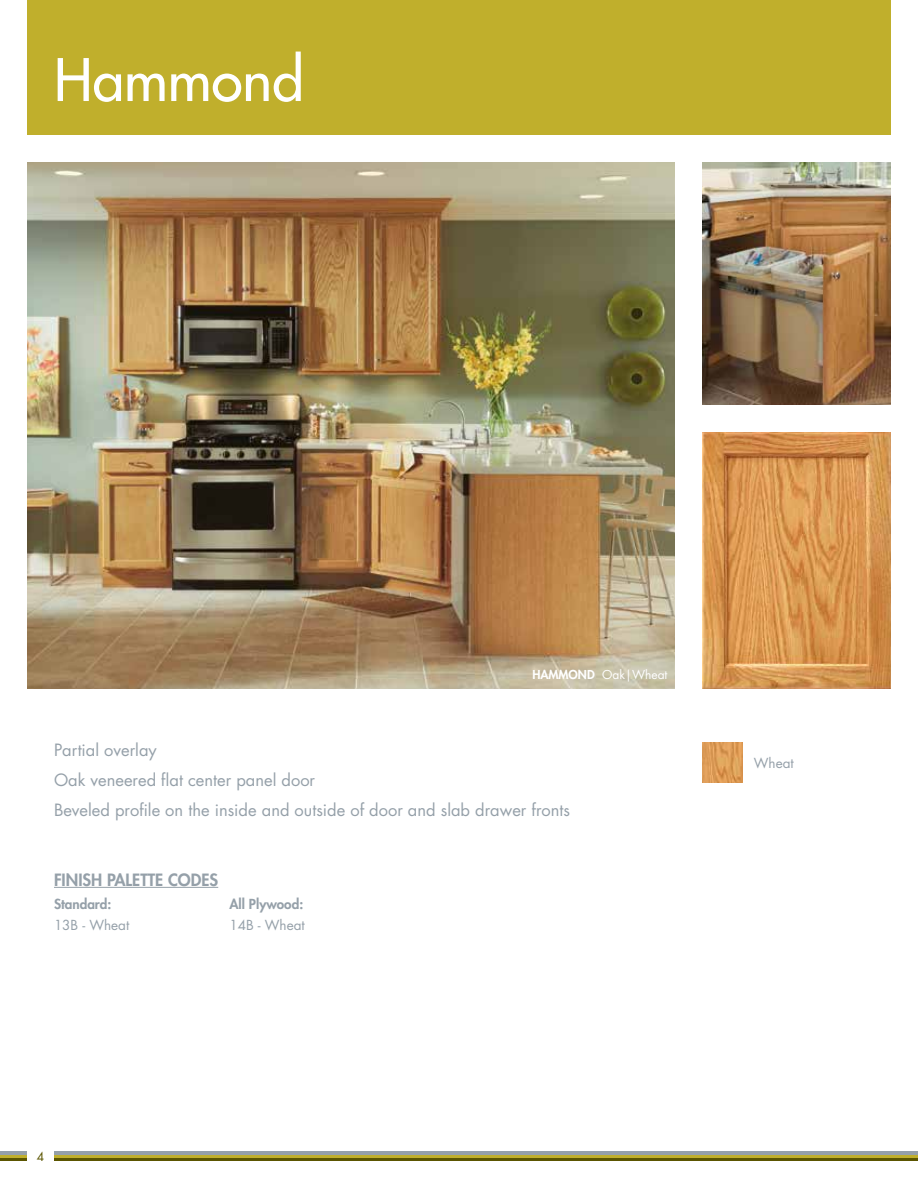
<style>
.page{position:relative;width:918px;height:1188px;background:#fff}
.page>*{position:absolute;margin:0;border:0;box-sizing:border-box;transform-origin:0 0}
.t1{font:500 57px "Futura Std";color:#fff}
.t2{font:16.5px/30px "Futura Std";color:#95a0a9}
.t3{font:800 16.5px "Futura Std";color:#95a0a9}
.t4{font:13.5px "Futura Std";color:#95a0a9}
.t5{font:800 13.5px "Futura Std";color:#95a0a9}
.t6{font:12px "Futura Std";color:#fff}
.t7{font:12px "Futura Std";color:#5b5500}
.s1{font-weight:800}
</style>
<div class="page">
<div style="left:0;top:1151px;width:918px;height:6px;background:#95a0a9"></div>
<div style="left:0;top:1155px;width:918px;height:7px;background:#c0af2c"></div>
<hr style="left:0;top:1158px;width:918px;height:4px;background:#5b5500">
<hr style="left:0;top:1161px;width:918px;height:1px;background:#fff">
<div style="left:27px;top:1142px;width:27px;height:27px;background:#fff"></div>
<div style="left:27px;top:0;width:864px;height:135px;background:#c0af2c"></div>
<img style="left:27px;top:162px;width:648px;height:526px">
<img style="left:702px;top:162px;width:189px;height:243px">
<img style="left:702px;top:432px;width:189px;height:256px">
<hr style="left:54px;top:887px;width:164px;height:1px;background:#95a0a9">
<img style="left:702px;top:742px;width:40px;height:41px">
<h1 class="t1" style="left:54px;top:44px;width:251px">Hammond</h1>
<p class="t6" style="left:532px;top:667px;width:137px"><span class="s1">HAMMOND</span> Oak|Wheat</p>
<p class="t2" style="left:54px;top:735px;width:518px">Partial overlay<br>Oak veneered flat center panel door<br>Beveled profile on the inside and outside of door and slab drawer fronts</p>
<p class="t3" style="left:54px;top:869px;width:166px">FINISH PALETTE CODES</p>
<p class="t5" style="left:54px;top:895px;width:59px">STANDARD:</p>
<p class="t5" style="left:230px;top:895px;width:75px">ALL PLYWOOD:</p>
<p class="t4" style="left:54px;top:916px;width:77px">13B - Wheat</p>
<p class="t4" style="left:230px;top:916px;width:77px">14B - Wheat</p>
<p class="t4" style="left:754px;top:755px;width:41px">Wheat</p>
<p class="t7" style="left:37px;top:1149px;width:9px">4</p>
</div>
